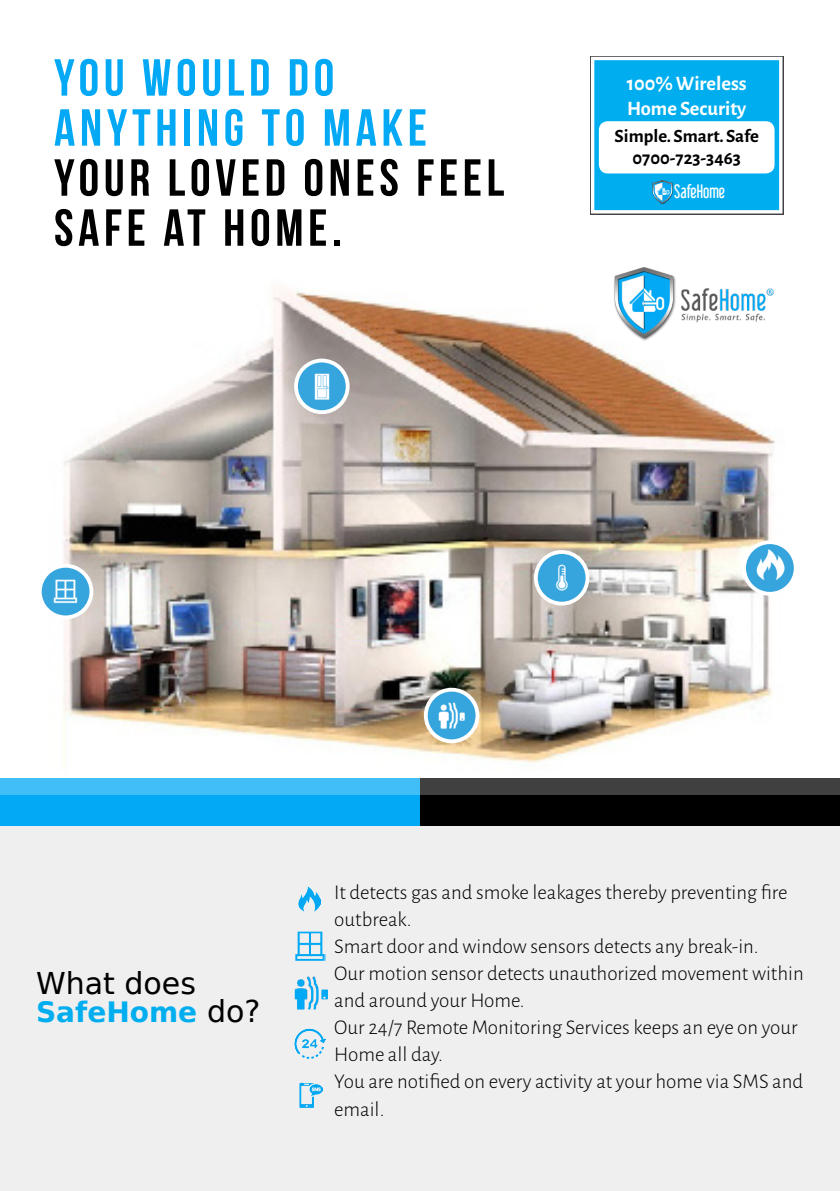
<style>
.page{position:relative;width:840px;height:1191px;background:#fff}
.page>*{position:absolute;margin:0;border:0;box-sizing:border-box;transform-origin:0 0}
.t1{font:52px/50px "Bebas Neue";letter-spacing:.09em;color:#000}
.t2{font:52px/50px "Bebas Neue";letter-spacing:.09em;color:#03a9f4}
.t3{font:30px "DejaVu Sans";color:#000}
.t4{font:700 28px "DejaVu Sans";color:#00aeef}
.t5{font:300 21px/27px "Alegreya Sans";color:#000}
.t6{font:700 20.4px/24.6px "Alegreya Sans";color:#fff}
.t7{font:700 18.8px/22.4px "Alegreya Sans";color:#000;text-align:center}
.t8{font:17px "Libel Suit";color:#fff}
.s1{font-weight:400;font-size:30px;color:#000}
</style>
<div class="page">
<img style="left:63px;top:288px;width:712px;height:482px">
<div style="left:0;top:826px;width:839px;height:365px;background:#efeff0"></div>
<div style="left:0;top:795px;width:420px;height:31px;background:#03a9f4"></div>
<div style="left:420px;top:795px;width:419px;height:31px;background:#000"></div>
<div style="left:590px;top:57px;width:192px;height:156px;background:#00aeef;border:3px solid #fff"></div>
<div style="left:598px;top:121px;width:176px;height:52px;background:#fff;border-radius:9px"></div>
<img style="left:652px;top:180px;width:20px;height:24px">
<img style="left:294px;top:1028px;width:31px;height:30px">
<img style="left:299px;top:1082px;width:23px;height:25px">
<img style="left:299px;top:886px;width:21px;height:25px">
<div style="left:0;top:778px;width:420px;height:17px;background:#42bef6"></div>
<div style="left:420px;top:778px;width:419px;height:17px;background:#404040"></div>
<svg style="left:40px;top:566px;width:51px;height:51px"></svg>
<div style="left:38px;top:564px;width:55px;height:55px;border:4px solid #fff;border-radius:50%"></div>
<svg style="left:296px;top:360px;width:51px;height:52px"></svg>
<div style="left:294px;top:358px;width:55px;height:56px;border:4px solid #fff;border-radius:50%"></div>
<svg style="left:425px;top:689px;width:52px;height:52px"></svg>
<div style="left:423px;top:688px;width:56px;height:55px;border:4px solid #fff;border-radius:50%"></div>
<svg style="left:535px;top:552px;width:52px;height:51px"></svg>
<div style="left:533px;top:550px;width:56px;height:55px;border:4px solid #fff;border-radius:50%"></div>
<svg style="left:743px;top:542px;width:52px;height:52px"></svg>
<div style="left:741px;top:540px;width:56px;height:56px;border:4px solid #fff;border-radius:50%"></div>
<img style="left:751px;top:546px;width:36px;height:37px">
<img style="left:303px;top:368px;width:37px;height:37px">
<img style="left:433px;top:697px;width:36px;height:37px">
<img style="left:543px;top:559px;width:36px;height:36px">
<img style="left:47px;top:573px;width:37px;height:37px">
<img style="left:295px;top:931px;width:30px;height:30px">
<img style="left:294px;top:976px;width:33px;height:33px">
<img style="left:611px;top:267px;width:164px;height:73px">
<svg style="left:678px;top:283px;width:16px;height:6px"></svg>
<h1 class="t2" style="left:54px;top:52px;width:374px">YOU WOULD DO<br>ANYTHING TO MAKE</h1>
<h1 class="t1" style="left:54px;top:152px;width:451px">YOUR LOVED ONES FEEL<br>SAFE AT HOME.</h1>
<p class="t6" style="left:626px;top:70px;width:121px">100% Wireless<br>Home Security</p>
<p class="t7" style="left:614px;top:123px;width:146px">Simple. Smart. Safe<br>0700-723-3463</p>
<p class="t8" style="left:674px;top:181px;width:52px">SafeHome</p>
<h2 class="t3" style="left:36px;top:959px;width:161px">What does</h2>
<h3 class="t4" style="left:36px;top:989px;width:226px">SafeHome <span class="s1">do?</span></h3>
<p class="t5" style="left:334px;top:878px;width:470px">It detects gas and smoke leakages thereby preventing fire outbreak.<br>Smart door and window sensors detects any break-in.<br>Our motion sensor detects unauthorized movement within and around your Home.<br>Our 24/7 Remote Monitoring Services keeps an eye on your Home all day.<br>You are notified on every activity at your home via SMS and email.</p>
</div>
